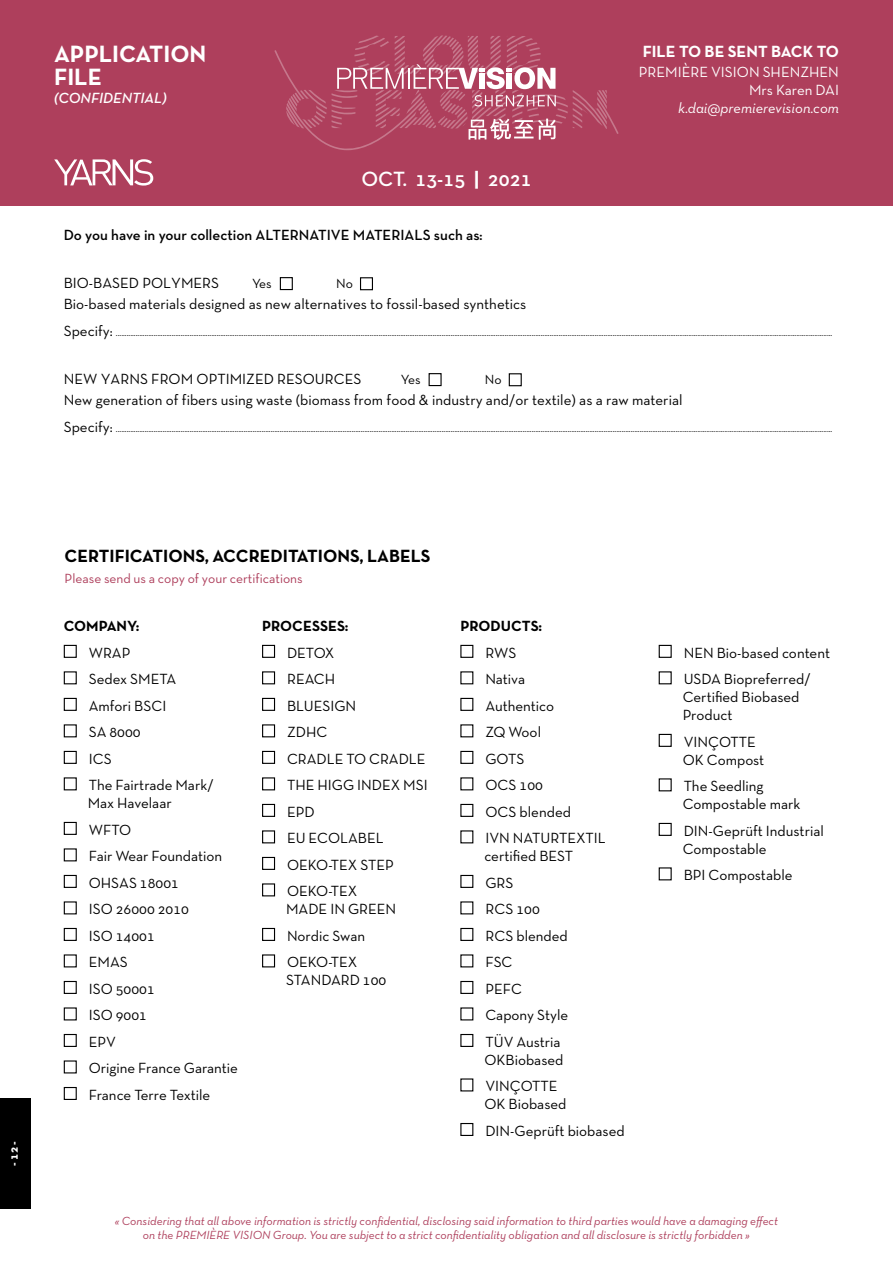
<style>
.page{position:relative;width:893px;height:1263px;background:#fff}
.page>*{position:absolute;margin:0;border:0;box-sizing:border-box;transform-origin:0 0}
.t1{font:700 24px/22.5px "Neutra Text TF";color:#fff}
.t2{font:600 21px "Neutra Text TF";color:#fff}
.t3{font:700 18px "Neutra Text TF";color:#000}
.t4{font:700 16.5px "Neutra Text TF";color:#fff}
.t5{font:15px/26.5px "Neutra Text TF";color:#000}
.t6{font:600 15px "Neutra Text TF";color:#000}
.t7{font:15px/18px "Neutra Text TF";color:#fff;text-align:right}
.t8{font:700 15px "Neutra Text TF";color:#000}
.t9{font:italic 15px "Neutra Text TF";color:#fff}
.t10{font:15px "Neutra Text TF Demi Italic Alt";color:#fff}
.t11{font:13.5px "Neutra Text TF";color:#ae3f5c}
.t12{font:13.5px "Neutra Text TF";letter-spacing:-.01em;color:#000}
.t13{font:italic 12px/14.4px "Neutra Text TF";color:#ae3f5c;text-align:center}
.t14{font:700 12px "Neutra Text TF";color:#fff}
.t15{font:9px "Neutra Text TF";color:#000}
.s1{font-weight:700}
.s2{font-size:15px}
</style>
<div class="page">
<div style="left:0;top:1098px;width:31px;height:111px;background:#000"></div>
<div style="left:0;top:0;width:893px;height:206px;background:#ae3f5c"></div>
<svg style="left:274px;top:35px;width:345px;height:116px"></svg>
<svg style="left:54px;top:159px;width:99px;height:27px"></svg>
<div style="left:280px;top:277px;width:13px;height:13px;border:1px solid #000"></div>
<div style="left:360px;top:277px;width:13px;height:13px;border:1px solid #000"></div>
<div style="left:429px;top:373px;width:13px;height:13px;border:1px solid #000"></div>
<div style="left:509px;top:373px;width:13px;height:13px;border:1px solid #000"></div>
<div style="left:64px;top:645px;width:13px;height:13px;border:1px solid #000"></div>
<div style="left:64px;top:671px;width:13px;height:13px;border:1px solid #000"></div>
<div style="left:64px;top:698px;width:13px;height:13px;border:1px solid #000"></div>
<div style="left:64px;top:724px;width:13px;height:13px;border:1px solid #000"></div>
<div style="left:64px;top:751px;width:13px;height:13px;border:1px solid #000"></div>
<div style="left:64px;top:777px;width:13px;height:13px;border:1px solid #000"></div>
<div style="left:64px;top:822px;width:13px;height:13px;border:1px solid #000"></div>
<div style="left:64px;top:848px;width:13px;height:13px;border:1px solid #000"></div>
<div style="left:64px;top:875px;width:13px;height:13px;border:1px solid #000"></div>
<div style="left:64px;top:901px;width:13px;height:13px;border:1px solid #000"></div>
<div style="left:64px;top:928px;width:13px;height:13px;border:1px solid #000"></div>
<div style="left:64px;top:954px;width:13px;height:13px;border:1px solid #000"></div>
<div style="left:64px;top:981px;width:13px;height:13px;border:1px solid #000"></div>
<div style="left:64px;top:1007px;width:13px;height:13px;border:1px solid #000"></div>
<div style="left:64px;top:1034px;width:13px;height:13px;border:1px solid #000"></div>
<div style="left:64px;top:1060px;width:13px;height:13px;border:1px solid #000"></div>
<div style="left:64px;top:1087px;width:13px;height:13px;border:1px solid #000"></div>
<div style="left:262px;top:645px;width:13px;height:13px;border:1px solid #000"></div>
<div style="left:262px;top:671px;width:13px;height:13px;border:1px solid #000"></div>
<div style="left:262px;top:698px;width:13px;height:13px;border:1px solid #000"></div>
<div style="left:262px;top:724px;width:13px;height:13px;border:1px solid #000"></div>
<div style="left:262px;top:751px;width:13px;height:13px;border:1px solid #000"></div>
<div style="left:262px;top:777px;width:13px;height:13px;border:1px solid #000"></div>
<div style="left:262px;top:804px;width:13px;height:13px;border:1px solid #000"></div>
<div style="left:262px;top:830px;width:13px;height:13px;border:1px solid #000"></div>
<div style="left:262px;top:857px;width:13px;height:13px;border:1px solid #000"></div>
<div style="left:262px;top:883px;width:13px;height:13px;border:1px solid #000"></div>
<div style="left:262px;top:928px;width:13px;height:13px;border:1px solid #000"></div>
<div style="left:262px;top:954px;width:13px;height:13px;border:1px solid #000"></div>
<div style="left:460px;top:645px;width:13px;height:13px;border:1px solid #000"></div>
<div style="left:460px;top:698px;width:13px;height:13px;border:1px solid #000"></div>
<div style="left:460px;top:751px;width:13px;height:13px;border:1px solid #000"></div>
<div style="left:460px;top:804px;width:13px;height:13px;border:1px solid #000"></div>
<div style="left:460px;top:875px;width:13px;height:13px;border:1px solid #000"></div>
<div style="left:460px;top:928px;width:13px;height:13px;border:1px solid #000"></div>
<div style="left:460px;top:981px;width:13px;height:13px;border:1px solid #000"></div>
<div style="left:460px;top:1034px;width:13px;height:13px;border:1px solid #000"></div>
<div style="left:460px;top:1123px;width:13px;height:13px;border:1px solid #000"></div>
<div style="left:659px;top:645px;width:13px;height:13px;border:1px solid #000"></div>
<div style="left:659px;top:671px;width:13px;height:13px;border:1px solid #000"></div>
<div style="left:659px;top:734px;width:13px;height:13px;border:1px solid #000"></div>
<div style="left:659px;top:778px;width:13px;height:13px;border:1px solid #000"></div>
<div style="left:659px;top:823px;width:13px;height:13px;border:1px solid #000"></div>
<div style="left:659px;top:867px;width:13px;height:13px;border:1px solid #000"></div>
<h1 class="t1" style="left:54px;top:43px;width:154px">APPLICATION<br>FILE</h1>
<h3 class="t10" style="left:54px;top:89px;width:114px">(CONFIDENTIAL)</h3>
<h2 class="t2" style="left:361px;top:166px;width:172px">OCT. 13-15 <span class="s1">|</span> 2021</h2>
<h3 class="t4" style="left:643px;top:41px;width:198px">FILE TO BE SENT BACK TO</h3>
<h3 class="t7" style="left:639px;top:62px;width:202px">PREMIÈRE VISION SHENZHEN<br>Mrs Karen DAI</h3>
<h3 class="t9" style="left:678px;top:99px;width:162px">k.dai@premierevision.com</h3>
<h3 class="t6" style="left:64px;top:226px;width:420px">Do you have in your collection ALTERNATIVE MATERIALS such as:</h3>
<h3 class="t5" style="left:64px;top:269px;width:157px">BIO-BASED POLYMERS</h3>
<h3 class="t12" style="left:252px;top:275px;width:21px">Yes</h3>
<h3 class="t12" style="left:336px;top:275px;width:18px">No</h3>
<h3 class="t5" style="left:64px;top:290px;width:464px">Bio-based materials designed as new alternatives to fossil-based synthetics</h3>
<p class="t15" style="left:64px;top:328px;width:770px"><span class="s2">Specify:</span> ..............................................................................................................................................................................................................................................................................................................................................................................................................</p>
<h3 class="t5" style="left:64px;top:365px;width:299px">NEW YARNS FROM OPTIMIZED RESOURCES</h3>
<h3 class="t12" style="left:401px;top:371px;width:21px">Yes</h3>
<h3 class="t12" style="left:485px;top:371px;width:18px">No</h3>
<h3 class="t5" style="left:64px;top:386px;width:620px">New generation of fibers using waste (biomass from food &amp; industry and/or textile) as a raw material</h3>
<p class="t15" style="left:64px;top:424px;width:770px"><span class="s2">Specify:</span> ..............................................................................................................................................................................................................................................................................................................................................................................................................</p>
<h3 class="t14" style="left:6px;top:1166px;width:26px;rotate:-90deg">- 12 -</h3>
<h3 class="t3" style="left:65px;top:545px;width:367px">CERTIFICATIONS, ACCREDITATIONS, LABELS</h3>
<h3 class="t11" style="left:65px;top:570px;width:240px">Please send us a copy of your certifications</h3>
<h3 class="t8" style="left:64px;top:617px;width:77px">COMPANY:</h3>
<h3 class="t5" style="left:89px;top:639px;width:126px">WRAP<br>Sedex SMETA<br>Amfori BSCI<br>SA 8000<br>ICS<br>The Fairtrade Mark/</h3>
<h3 class="t5" style="left:88px;top:790px;width:152px">Max Havelaar<br>WFTO<br>Fair Wear Foundation<br>OHSAS 18001<br>ISO 26000 2010<br>ISO 14001<br>EMAS<br>ISO 50001<br>ISO 9001<br>EPV<br>Origine France Garantie<br>France Terre Textile</h3>
<h3 class="t8" style="left:262px;top:617px;width:88px">PROCESSES:</h3>
<h3 class="t5" style="left:287px;top:639px;width:142px">DETOX<br>REACH<br>BLUESIGN<br>ZDHC<br>CRADLE TO CRADLE<br>THE HIGG INDEX MSI<br>EPD<br>EU ECOLABEL<br>OEKO-TEX STEP<br>OEKO-TEX</h3>
<h3 class="t5" style="left:286px;top:896px;width:112px">MADE IN GREEN<br>Nordic Swan<br>OEKO-TEX</h3>
<h3 class="t5" style="left:286px;top:967px;width:102px">STANDARD 100</h3>
<h3 class="t8" style="left:460px;top:617px;width:83px">PRODUCTS:</h3>
<h3 class="t5" style="left:485px;top:639px;width:122px">RWS<br>Nativa<br>Authentico<br>ZQ Wool<br>GOTS<br>OCS 100<br>OCS blended<br>IVN NATURTEXTIL</h3>
<h3 class="t5" style="left:484px;top:843px;width:90px">certified BEST<br>GRS<br>RCS 100<br>RCS blended<br>FSC<br>PEFC<br>Capony Style<br>TÜV Austria</h3>
<h3 class="t5" style="left:484px;top:1046px;width:81px">OKBiobased<br>VINÇOTTE</h3>
<h3 class="t5" style="left:484px;top:1091px;width:142px">OK Biobased<br>DIN-Geprüft biobased</h3>
<h3 class="t5" style="left:684px;top:639px;width:148px">NEN Bio-based content<br>USDA Biopreferred/</h3>
<h3 class="t5" style="left:683px;top:688px;width:118px;line-height:18px">Certified Biobased<br>Product</h3>
<h3 class="t5" style="left:683px;top:732px;width:83px;line-height:18px">VINÇOTTE<br>OK Compost</h3>
<h3 class="t5" style="left:683px;top:777px;width:119px;line-height:18px">The Seedling<br>Compostable mark</h3>
<h3 class="t5" style="left:683px;top:821px;width:143px;line-height:18px">DIN-Geprüft Industrial<br>Compostable</h3>
<h3 class="t5" style="left:684px;top:862px;width:110px">BPI Compostable</h3>
<p class="t13" style="left:115px;top:1213px;width:665px">« Considering that all above information is strictly confidential, disclosing said information to third parties would have a damaging effect on the PREMIÈRE VISION Group. You are subject to a strict confidentiality obligation and all disclosure is strictly forbidden »</p>
</div>
